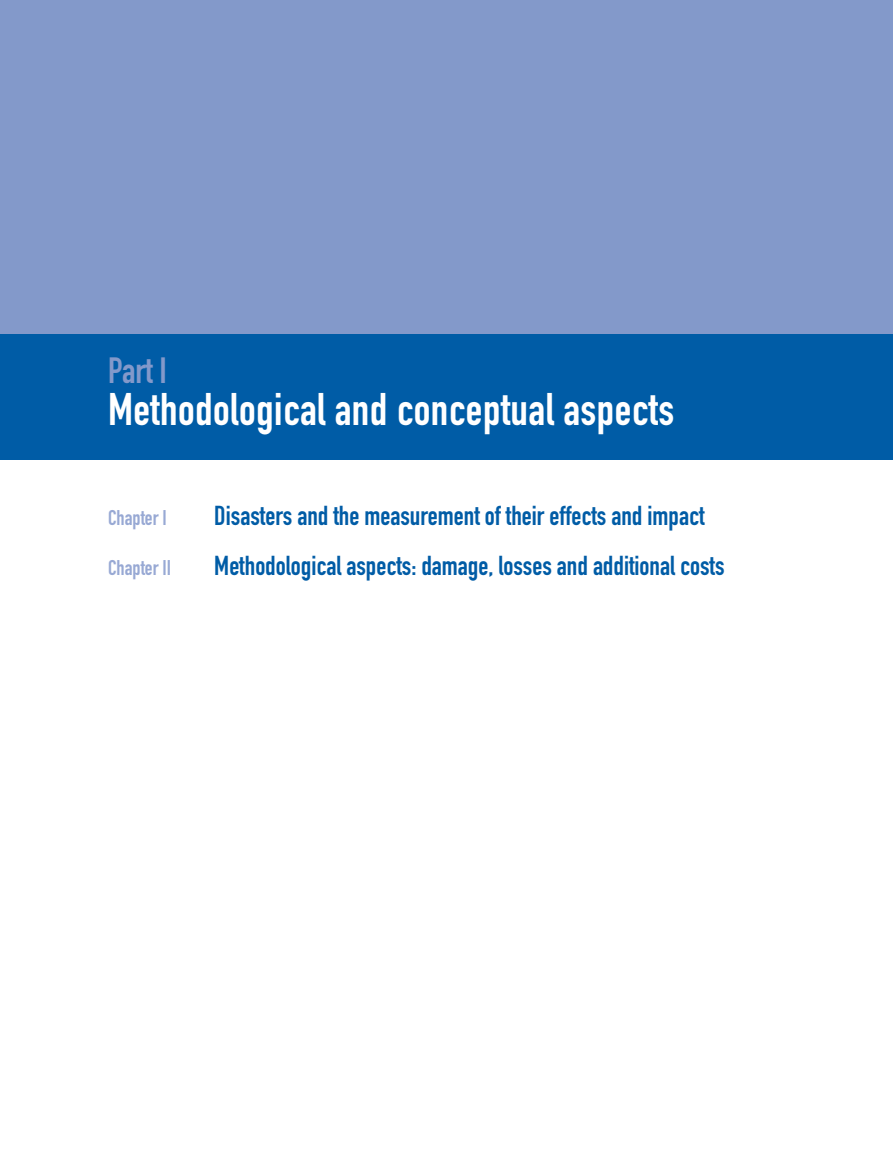
<style>
.page{position:relative;width:893px;height:1170px;background:#fff}
.page>*{position:absolute;margin:0;border:0;box-sizing:border-box;transform-origin:0 0}
.t1{font:45px "DIN Engschrift Std";letter-spacing:.01em;color:#fff}
.t2{font:36px "DIN Engschrift Std";color:#8399ca}
.t3{font:27px "DIN Engschrift Std";color:#005ca6}
.t4{font:21px "DIN Engschrift Std";color:#98a9d4}
</style>
<div class="page">
<div style="left:0;top:333px;width:893px;height:127px;background:#005ca6"></div>
<div style="left:0;top:0;width:893px;height:333px;background:#8399ca"></div>
<h2 class="t2" style="left:108px;top:349px;width:60px">Part I</h2>
<h1 class="t1" style="left:108px;top:382px;width:568px">Methodological and conceptual aspects</h1>
<p class="t4" style="left:108px;top:505px;width:60px">Chapter I</p>
<p class="t3" style="left:214px;top:500px;width:492px">Disasters and the measurement of their effects and impact</p>
<p class="t4" style="left:108px;top:555px;width:65px">Chapter II</p>
<p class="t3" style="left:214px;top:550px;width:512px">Methodological aspects: damage, losses and additional costs</p>
</div>
